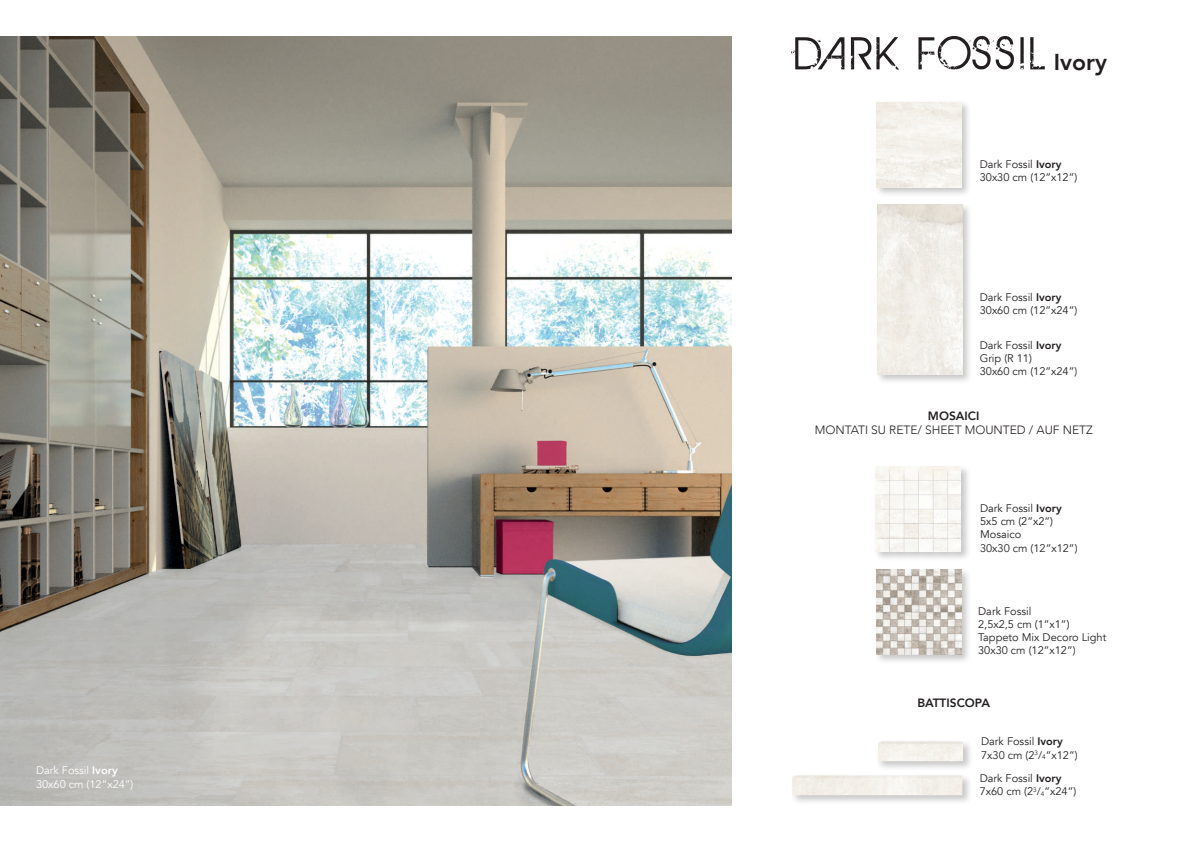
<style>
.page{position:relative;width:1191px;height:842px;background:#fff}
.page>*{position:absolute;margin:0;border:0;box-sizing:border-box;transform-origin:0 0}
.t1{font:800 23px "Avenir";color:#231f20}
.t2{font:300 12px "Avenir";color:#231f20}
.t3{font:800 12px "Avenir";color:#231f20}
.t4{font:11px/13.2px "Avenir";color:#231f20}
.t5{font:11px/13.2px "Avenir";color:#fff}
.s1{font-weight:800}
</style>
<div class="page">
<img style="left:0;top:36px;width:731px;height:770px">
<svg style="left:791px;top:36px;width:253px;height:34px"></svg>
<div style="left:874px;top:100px;width:98px;height:97px;background:#231f20;opacity:.25"></div>
<img style="left:876px;top:102px;width:85px;height:85px">
<div style="left:874px;top:464px;width:97px;height:98px;background:#231f20;opacity:.25"></div>
<img style="left:876px;top:466px;width:85px;height:85px">
<div style="left:874px;top:567px;width:98px;height:97px;background:#231f20;opacity:.25"></div>
<img style="left:876px;top:569px;width:85px;height:85px">
<div style="left:875px;top:203px;width:97px;height:182px;background:#231f20;opacity:.25"></div>
<img style="left:877px;top:205px;width:85px;height:170px">
<div style="left:876px;top:739px;width:97px;height:32px;background:#231f20;opacity:.25"></div>
<img style="left:878px;top:741px;width:85px;height:20px">
<div style="left:790px;top:773px;width:182px;height:32px;background:#231f20;opacity:.25"></div>
<img style="left:792px;top:775px;width:170px;height:20px">
<svg style="left:794px;top:775px;width:168px;height:3px"></svg>
<svg style="left:880px;top:741px;width:83px;height:3px"></svg>
<p class="t5" style="left:36px;top:764px;width:99px">Dark Fossil <span class="s1">Ivory<br></span>30x60 cm (12”x24”)</p>
<h1 class="t1" style="left:1053px;top:44px;width:55px">Ivory</h1>
<p class="t4" style="left:979px;top:158px;width:99px">Dark Fossil <span class="s1">Ivory<br></span>30x30 cm (12”x12”)</p>
<p class="t4" style="left:979px;top:291px;width:99px">Dark Fossil <span class="s1">Ivory<br></span>30x60 cm (12”x24”)</p>
<p class="t4" style="left:979px;top:338px;width:99px">Dark Fossil <span class="s1">Ivory<br></span>Grip (R 11)<br>30x60 cm (12”x24”)</p>
<p class="t3" style="left:928px;top:406px;width:53px">MOSAICI</p>
<p class="t2" style="left:814px;top:423px;width:280px">MONTATI SU RETE/ SHEET MOUNTED / AUF NETZ</p>
<p class="t4" style="left:980px;top:502px;width:99px">Dark Fossil <span class="s1">Ivory<br></span>5x5 cm (2”x2”)<br>Mosaico<br>30x30 cm (12”x12”)</p>
<p class="t4" style="left:978px;top:605px;width:130px">Dark Fossil<br>2,5x2,5 cm (1”x1”)<br>Tappeto Mix Decoro Light<br>30x30 cm (12”x12”)</p>
<p class="t3" style="left:917px;top:693px;width:74px">BATTISCOPA</p>
<p class="t4" style="left:981px;top:735px;width:98px">Dark Fossil <span class="s1">Ivory<br></span>7x30 cm (2<sup>3</sup>/<sub>4</sub>”x12”)</p>
<p class="t4" style="left:979px;top:772px;width:98px">Dark Fossil <span class="s1">Ivory<br></span>7x60 cm (2<sup>3</sup>/<sub>4</sub>”x24”)</p>
</div>
